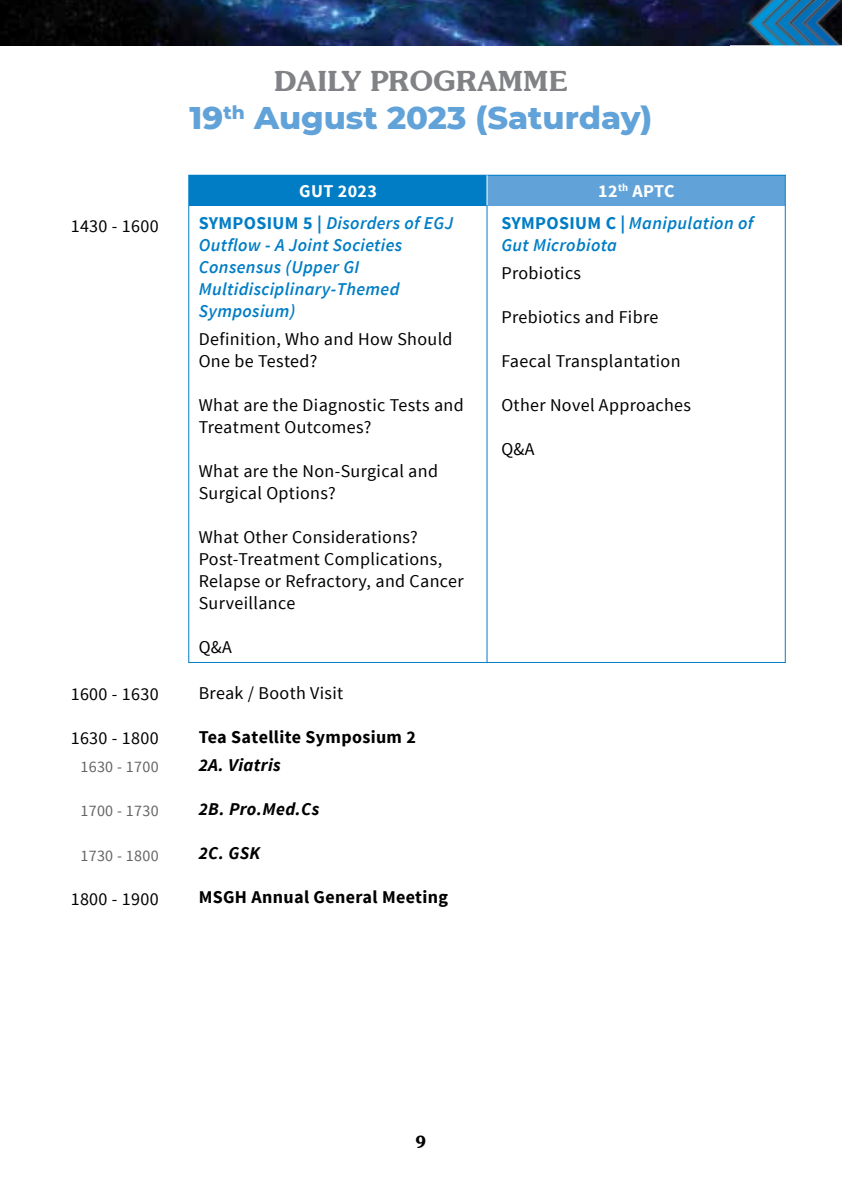
<style>
.page{position:relative;width:842px;height:1191px;background:#fff}
.page>*{position:absolute;margin:0;border:0;box-sizing:border-box;transform-origin:0 0}
.t1{font:800 32px "Montserrat";color:#61a3d9}
.t2{font:600 28px "Souvenir IT Cby BT";color:#808285}
.t3{font:18px/22px "Source Sans Pro";letter-spacing:.02em;color:#000}
.t4{font:italic 600 18px/22px "Source Sans Pro";letter-spacing:.02em;color:#007dc5}
.t5{font:700 18px "Source Sans Pro";letter-spacing:.02em;color:#000}
.t6{font:italic 700 18px "Source Sans Pro";letter-spacing:.02em;color:#000}
.t7{font:700 18px "Source Sans Pro";letter-spacing:.02em;color:#fff}
.t8{font:600 17px "Souvenir IT Cby BT";color:#000}
.t9{font:16px "Source Sans Pro";letter-spacing:.02em;color:#636466}
.s1{font-weight:700;font-style:normal}
</style>
<div class="page">
<img style="left:0;top:0;width:749px;height:45px">
<img style="left:834px;top:0;width:8px;height:45px">
<img style="left:821px;top:0;width:13px;height:45px">
<img style="left:807px;top:0;width:14px;height:45px">
<img style="left:793px;top:0;width:14px;height:45px">
<img style="left:749px;top:0;width:44px;height:45px">
<div style="left:189px;top:175px;width:298px;height:30px;background:#007dc5"></div>
<div style="left:487px;top:175px;width:298px;height:30px;background:#61a3d9"></div>
<hr style="left:486px;top:205px;width:1px;height:458px;background:#007dc5">
<hr style="left:486px;top:175px;width:1px;height:30px;background:#fff">
<p class="t3" style="left:71px;top:216px;width:90px">1430 - 1600</p>
<p class="t3" style="left:71px;top:684px;width:90px">1600 - 1630</p>
<p class="t3" style="left:71px;top:728px;width:90px">1630 - 1800</p>
<p class="t9" style="left:80px;top:757px;width:80px">1630 - 1700</p>
<p class="t9" style="left:80px;top:801px;width:80px">1700 - 1730</p>
<p class="t9" style="left:80px;top:845px;width:80px">1730 - 1800</p>
<p class="t3" style="left:71px;top:888px;width:90px">1800 - 1900</p>
<h2 class="t2" style="left:274px;top:63px;width:295px">DAILY PROGRAMME</h2>
<h1 class="t1" style="left:190px;top:95px;width:464px">19<sup>th</sup> August 2023 (Saturday)</h1>
<p class="t7" style="left:299px;top:179px;width:79px">GUT 2023</p>
<p class="t7" style="left:598px;top:179px;width:78px">12<sup>th</sup> APTC</p>
<p class="t4" style="left:199px;top:212px;width:256px"><span class="s1">SYMPOSIUM 5 |</span> Disorders of EGJ<br>Outflow - A Joint Societies<br>Consensus (Upper GI<br>Multidisciplinary-Themed<br>Symposium)</p>
<p class="t3" style="left:199px;top:328px;width:255px">Definition, Who and How Should<br>One be Tested?</p>
<p class="t3" style="left:199px;top:394px;width:266px">What are the Diagnostic Tests and<br>Treatment Outcomes?</p>
<p class="t3" style="left:199px;top:460px;width:241px">What are the Non-Surgical and<br>Surgical Options?</p>
<p class="t3" style="left:199px;top:526px;width:266px">What Other Considerations?<br>Post-Treatment Complications,<br>Relapse or Refractory, and Cancer<br>Surveillance</p>
<p class="t3" style="left:199px;top:636px;width:35px">Q&amp;A</p>
<p class="t3" style="left:199px;top:682px;width:146px">Break / Booth Visit</p>
<p class="t5" style="left:199px;top:725px;width:219px">Tea Satellite Symposium 2</p>
<p class="t6" style="left:199px;top:753px;width:84px">2A. Viatris</p>
<p class="t6" style="left:199px;top:797px;width:122px">2B. Pro.Med.Cs</p>
<p class="t6" style="left:199px;top:841px;width:63px">2C. GSK</p>
<p class="t5" style="left:199px;top:885px;width:251px">MSGH Annual General Meeting</p>
<p class="t4" style="left:501px;top:212px;width:253px"><span class="s1">SYMPOSIUM C |</span> Manipulation of<br>Gut Microbiota</p>
<p class="t3" style="left:501px;top:262px;width:81px">Probiotics</p>
<p class="t3" style="left:501px;top:306px;width:159px">Prebiotics and Fibre</p>
<p class="t3" style="left:501px;top:350px;width:181px">Faecal Transplantation</p>
<p class="t3" style="left:501px;top:394px;width:191px">Other Novel Approaches</p>
<p class="t3" style="left:501px;top:438px;width:35px">Q&amp;A</p>
<p class="t8" style="left:416px;top:1131px;width:12px">9</p>
</div>
